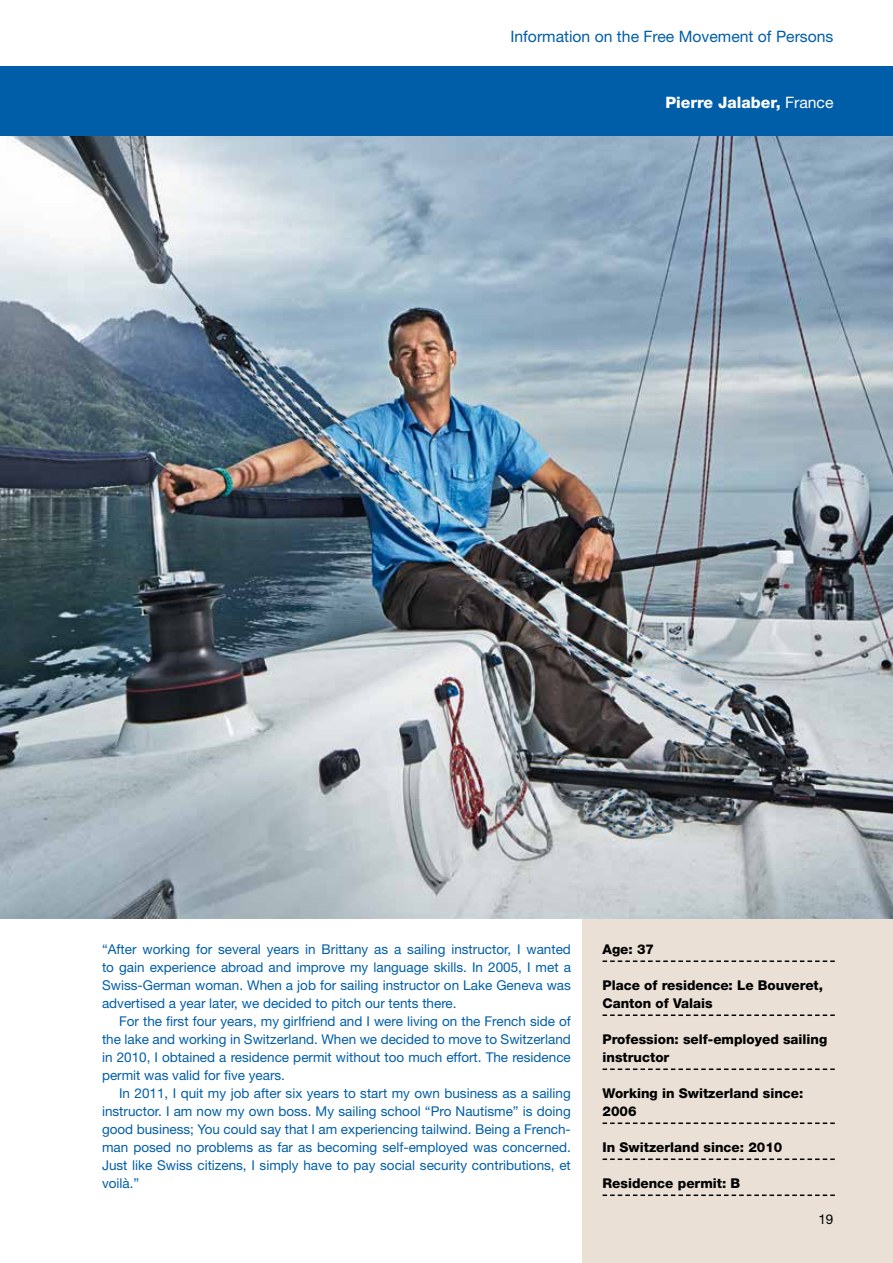
<style>
.page{position:relative;width:893px;height:1263px;background:#fff}
.page>*{position:absolute;margin:0;border:0;box-sizing:border-box;transform-origin:0 0}
.t1{font:15.75px "Helvetica Neue";color:#005ea8}
.t2{font:800 15.75px "Helvetica Neue";color:#fff}
.t3{font:13.5px/18px "Helvetica Neue";color:#005ea8;text-align:justify}
.t4{font:800 13.5px/18px "Helvetica Neue";color:#000}
.t5{font:13.5px "Helvetica Neue";color:#000}
.s1{font-weight:400}
</style>
<div class="page">
<div style="left:583px;top:900px;width:310px;height:363px;background:#eae0d5"></div>
<div style="left:0;top:67px;width:893px;height:70px;background:#005ea8"></div>
<img style="left:0;top:136px;width:893px;height:782px">
<svg style="left:603px;top:960px;width:232px;height:2px"></svg>
<svg style="left:603px;top:1014px;width:232px;height:2px"></svg>
<svg style="left:603px;top:1068px;width:232px;height:2px"></svg>
<svg style="left:603px;top:1122px;width:232px;height:2px"></svg>
<svg style="left:603px;top:1158px;width:232px;height:2px"></svg>
<svg style="left:603px;top:1194px;width:232px;height:2px"></svg>
<p class="t1" style="left:510px;top:27px;width:324px">Information on the Free Movement of Persons</p>
<p class="t2" style="left:665px;top:93px;width:170px">Pierre Jalaber, <span class="s1">France</span></p>
<p class="t3" style="left:102px;top:940px;width:470px">“After working for several years in Brittany as a sailing instructor, I wanted to gain experience abroad and improve my language skills. In 2005, I met a Swiss-German woman. When a job for sailing instructor on Lake Geneva was advertised a year later, we decided to pitch our tents there.</p>
<p class="t3" style="left:102px;top:1012px;width:470px;text-indent:17px">For the first four years, my girlfriend and I were living on the French side of the lake and working in Switzerland. When we decided to move to Switzerland in 2010, I obtained a residence permit without too much effort. The residence permit was valid for five years.</p>
<p class="t3" style="left:102px;top:1084px;width:470px;text-indent:17px">In 2011, I quit my job after six years to start my own business as a sailing instructor. I am now my own boss. My sailing school “Pro Nautisme” is doing good business; You could say that I am experiencing tailwind. Being a French&shy;man posed no problems as far as becoming self-employed was concerned.<br>Just like Swiss citizens, I simply have to pay social security contributions, et voilà.”</p>
<p class="t4" style="left:603px;top:940px;width:53px">Age: 37</p>
<p class="t4" style="left:603px;top:976px;width:222px">Place of residence: Le Bouveret,<br>Canton of Valais</p>
<p class="t4" style="left:603px;top:1030px;width:226px">Profession: self-employed sailing instructor</p>
<p class="t4" style="left:603px;top:1084px;width:202px">Working in Switzerland since:<br>2006</p>
<p class="t4" style="left:603px;top:1138px;width:181px">In Switzerland since: 2010</p>
<p class="t4" style="left:603px;top:1174px;width:139px">Residence permit: B</p>
<p class="t5" style="left:818px;top:1211px;width:17px">19</p>
</div>
